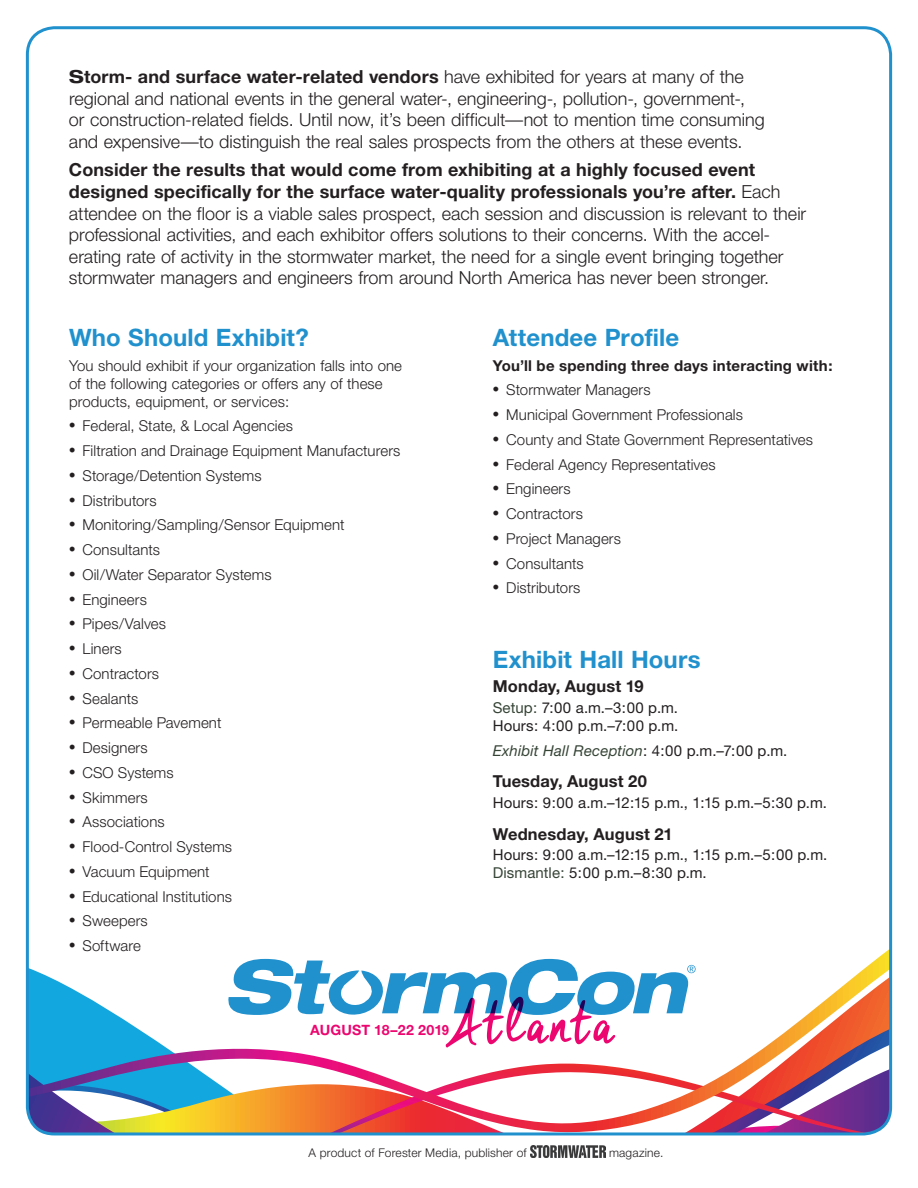
<style>
.page{position:relative;width:918px;height:1188px;background:#fff}
.page>*{position:absolute;margin:0;border:0;box-sizing:border-box;transform-origin:0 0}
.t1{font:73.65px "Cheddar Jack";color:#ec066f}
.t2{font:700 24px "Helvetica Neue";letter-spacing:.01em;color:#2191ce}
.t3{font:300 18px/21.6px "Helvetica Neue";color:#231f20}
.t4{font:700 16.5px "Helvetica Neue";letter-spacing:.01em;color:#231f20}
.t5{font:300 15px/18px "Helvetica Neue";letter-spacing:.005em;color:#231f20}
.t6{font:15px/18px "Helvetica Neue";letter-spacing:.005em;color:#231f20}
.t7{font:700 15px "Helvetica Neue";letter-spacing:.015em;color:#231f20}
.t8{font:italic 15px "Helvetica Neue";letter-spacing:.01em;color:#364436}
.t9{font:700 14.25px "Helvetica Neue";letter-spacing:.01em;color:#ec066f}
.t10{font:300 12px "Helvetica Neue";letter-spacing:.015em;color:#231f20}
.s1{font-weight:700;font-stretch:expanded}
.s2{font-weight:700}
.s3{font-family:"Times";font-weight:400;font-size:18px}
.s4{color:#364436}
.s5{font-style:normal;color:#231f20}
</style>
<div class="page">
<svg style="left:27px;top:950px;width:864px;height:186px"></svg>
<img style="left:530px;top:1146px;width:75px;height:11px">
<svg style="left:227px;top:959px;width:469px;height:56px"></svg>
<p class="t3" style="left:69px;top:66px;width:697px"><span class="s1">S</span><span class="s2">torm- and surface water-related vendors</span> have exhibited for years at many of the regional and national events in the general water‑, engineering-, pollution-, government-, or construction-related fields. Until now, it’s been difficult—not to mention time consuming and expensive—to distinguish the real sales prospects from the others at these events.</p>
<p class="t3" style="left:69px;top:159px;width:739px"><span class="s2">Consider the results that would come from exhibiting at a highly focused event designed specifically for the surface water-quality professionals you’re after.</span> Each attendee on the floor is a viable sales prospect, each session and discussion is relevant to their professional activities, and each exhibitor offers solutions to their concerns. With the accel&shy;erating rate of activity in the stormwater market, the need for a single event bringing together stormwater managers and engineers from around North America has never been stronger.</p>
<h2 class="t2" style="left:69px;top:322px;width:241px">Who Should Exhibit?</h2>
<p class="t5" style="left:69px;top:356px;width:335px">You should exhibit if your organization falls into one of the following categories or offers any of these products, equipment, or services:</p>
<p class="t5" style="left:69px;top:417px;width:226px"><span class="s3">•</span> Federal, State, &amp; Local Agencies</p>
<p class="t5" style="left:69px;top:441px;width:333px"><span class="s3">•</span> Filtration and Drainage Equipment Manufacturers</p>
<p class="t5" style="left:69px;top:466px;width:194px"><span class="s3">•</span> Storage/Detention Systems</p>
<p class="t5" style="left:69px;top:491px;width:89px"><span class="s3">•</span> Distributors</p>
<p class="t5" style="left:69px;top:516px;width:277px"><span class="s3">•</span> Monitoring/Sampling/Sensor Equipment</p>
<p class="t5" style="left:69px;top:540px;width:93px"><span class="s3">•</span> Consultants</p>
<p class="t5" style="left:69px;top:565px;width:204px"><span class="s3">•</span> Oil/Water Separator Systems</p>
<p class="t5" style="left:69px;top:590px;width:79px"><span class="s3">•</span> Engineers</p>
<p class="t5" style="left:69px;top:615px;width:99px"><span class="s3">•</span> Pipes/Valves</p>
<p class="t5" style="left:69px;top:639px;width:54px"><span class="s3">•</span> Liners</p>
<p class="t5" style="left:69px;top:664px;width:92px"><span class="s3">•</span> Contractors</p>
<p class="t5" style="left:69px;top:689px;width:71px"><span class="s3">•</span> Sealants</p>
<p class="t5" style="left:69px;top:714px;width:154px"><span class="s3">•</span> Permeable Pavement</p>
<p class="t5" style="left:69px;top:738px;width:80px"><span class="s3">•</span> Designers</p>
<p class="t5" style="left:69px;top:763px;width:106px"><span class="s3">•</span> CSO Systems</p>
<p class="t5" style="left:69px;top:788px;width:80px"><span class="s3">•</span> Skimmers</p>
<p class="t5" style="left:69px;top:813px;width:97px"><span class="s3">•</span> Associations</p>
<p class="t5" style="left:69px;top:837px;width:165px"><span class="s3">•</span> Flood-Control Systems</p>
<p class="t5" style="left:69px;top:862px;width:142px"><span class="s3">•</span> Vacuum Equipment</p>
<p class="t5" style="left:69px;top:887px;width:165px"><span class="s3">•</span> Educational Institutions</p>
<p class="t5" style="left:69px;top:912px;width:80px"><span class="s3">•</span> Sweepers</p>
<p class="t5" style="left:69px;top:936px;width:73px"><span class="s3">•</span> Software</p>
<h2 class="t2" style="left:493px;top:322px;width:188px">Attendee Profile</h2>
<p class="t7" style="left:493px;top:356px;width:341px">You’ll be spending three days interacting with:</p>
<p class="t5" style="left:493px;top:381px;width:159px"><span class="s3">•</span> Stormwater Managers</p>
<p class="t5" style="left:493px;top:405px;width:252px"><span class="s3">•</span> Municipal Government Professionals</p>
<p class="t5" style="left:493px;top:430px;width:322px"><span class="s3">•</span> County and State Government Representatives</p>
<p class="t5" style="left:493px;top:455px;width:224px"><span class="s3">•</span> Federal Agency Representatives</p>
<p class="t5" style="left:493px;top:480px;width:79px"><span class="s3">•</span> Engineers</p>
<p class="t5" style="left:493px;top:504px;width:92px"><span class="s3">•</span> Contractors</p>
<p class="t5" style="left:493px;top:529px;width:130px"><span class="s3">•</span> Project Managers</p>
<p class="t5" style="left:493px;top:554px;width:93px"><span class="s3">•</span> Consultants</p>
<p class="t5" style="left:493px;top:579px;width:89px"><span class="s3">•</span> Distributors</p>
<h2 class="t2" style="left:493px;top:644px;width:209px">Exhibit Hall Hours</h2>
<p class="t4" style="left:493px;top:676px;width:153px">Monday, August 19</p>
<p class="t6" style="left:493px;top:698px;width:187px"><span class="s4">Setup:</span> 7:00 a.m.–3:00 p.m.<br>Hours: 4:00 p.m.–7:00 p.m.</p>
<p class="t8" style="left:493px;top:741px;width:296px">Exhibit Hall Reception<span class="s5">: 4:00 p.m.–7:00 p.m.</span></p>
<p class="t4" style="left:493px;top:771px;width:156px">Tuesday, August 20</p>
<p class="t6" style="left:493px;top:793px;width:336px">Hours: 9:00 a.m.–12:15 p.m., 1:15 p.m.–5:30 p.m.</p>
<p class="t4" style="left:493px;top:823px;width:181px">Wednesday, August 21</p>
<p class="t6" style="left:493px;top:846px;width:336px">Hours: 9:00 a.m.–12:15 p.m., 1:15 p.m.–5:00 p.m.<br><span class="s4">Dismantle:</span> 5:00 p.m.–8:30 p.m.</p>
<h1 class="t1" style="left:445px;top:982px;width:170px">Atlanta</h1>
<p class="t9" style="left:310px;top:1021px;width:141px">August 18–22 2019</p>
<p class="t10" style="left:309px;top:1145px;width:219px">A product of Forester Media, publisher of</p>
<p class="t10" style="left:609px;top:1145px;width:56px">magazine.</p>
</div>
